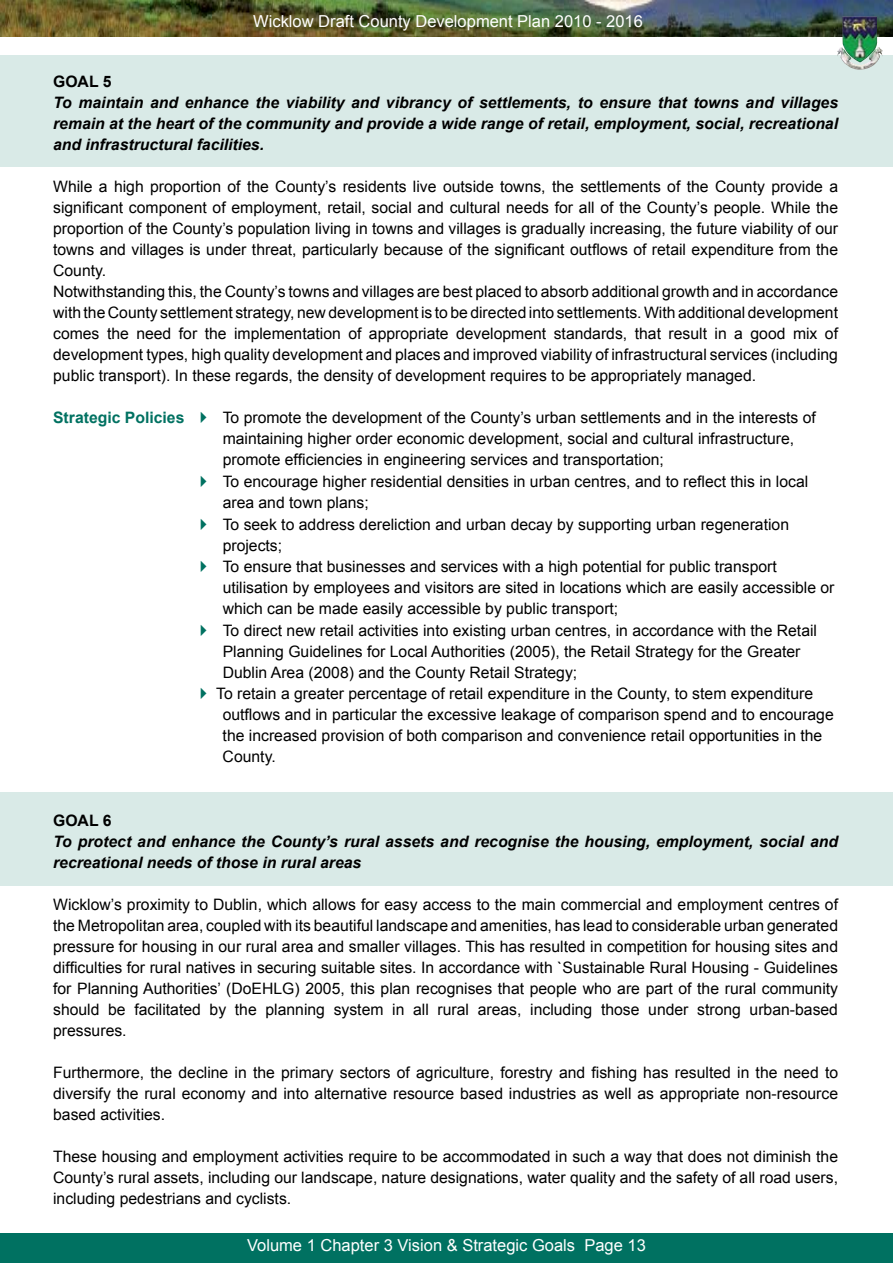
<style>
.page{position:relative;width:893px;height:1263px;background:#fff}
.page>*{position:absolute;margin:0;border:0;box-sizing:border-box;transform-origin:0 0}
.t1{font:16.5px "Arial";color:#fff}
.t2{font:16.5px "Times";color:#fff}
.t3{font:15.75px/21px "Arial";color:#000}
.t4{font:italic 700 15.75px/21px "Arial";color:#000;text-align:justify}
.t5{font:700 15.75px "Arial";color:#000}
.s1{font-weight:700;color:#007161}
.s2{color:#007161}
</style>
<div class="page">
<img style="left:0;top:0;width:893px;height:37px">
<div style="left:0;top:793px;width:893px;height:93px;background:#d9eae7"></div>
<div style="left:0;top:55px;width:893px;height:112px;background:#d9eae7"></div>
<div style="left:0;top:1233px;width:893px;height:30px;background:#007161"></div>
<img style="left:837px;top:16px;width:46px;height:54px">
<p class="t1" style="left:253px;top:12px;width:391px">Wicklow Draft County Development Plan 2010 - 2016</p>
<p class="t5" style="left:53px;top:72px;width:60px">GOAL 5</p>
<p class="t4" style="left:53px;top:92px;width:786px">To maintain and enhance the viability and vibrancy of settlements, to ensure that towns and villages remain at the heart of the community and provide a wide range of retail, employment, social, recreational and infrastructural facilities.</p>
<p class="t3" style="left:53px;top:176px;width:786px">While a high proportion of the County’s residents live outside towns, the settlements of the County provide a significant component of employment, retail, social and cultural needs for all of the County’s people. While the proportion of the County’s population living in towns and villages is gradually increasing, the future viability of our towns and villages is under threat, particularly because of the significant outflows of retail expenditure from the County.<br>Notwithstanding this, the County’s towns and villages are best placed to absorb additional growth and in accordance with the County settlement strategy, new development is to be directed into settlements. With additional development comes the need for the implementation of appropriate development standards, that result in a good mix of development types, high quality development and places and improved viability of infrastructural services (including public transport). In these regards, the density of development requires to be appropriately managed.</p>
<p class="t3" style="left:223px;top:407px;width:595px;text-indent:-170px"><span class="s1">Strategic Policies</span> <span class="s2">✔</span> To promote the development of the County’s urban settlements and in the interests of maintaining higher order economic development, social and cultural infrastructure, promote efficiencies in engineering services and transportation;</p>
<p class="t3" style="left:223px;top:471px;width:587px;text-indent:-29px"><span class="s2">✔</span> To encourage higher residential densities in urban centres, and to reflect this in local area and town plans;</p>
<p class="t3" style="left:223px;top:514px;width:568px;text-indent:-29px"><span class="s2">✔</span> To seek to address dereliction and urban decay by supporting urban regeneration projects;</p>
<p class="t3" style="left:223px;top:556px;width:613px;text-indent:-29px"><span class="s2">✔</span> To ensure that businesses and services with a high potential for public transport utilisation by employees and visitors are sited in locations which are easily accessible or which can be made easily accessible by public transport;</p>
<p class="t3" style="left:223px;top:620px;width:596px;text-indent:-29px"><span class="s2">✔</span> To direct new retail activities into existing urban centres, in accordance with the Retail<br>Planning Guidelines for Local Authorities (2005), the Retail Strategy for the Greater<br>Dublin Area (2008) and the County Retail Strategy;</p>
<p class="t3" style="left:223px;top:683px;width:613px;text-indent:-28px"><span class="s2">✔</span> To retain a greater percentage of retail expenditure in the County, to stem expenditure outflows and in particular the excessive leakage of comparison spend and to encourage the increased provision of both comparison and convenience retail opportunities in the County.</p>
<p class="t5" style="left:53px;top:811px;width:60px">GOAL 6</p>
<p class="t4" style="left:53px;top:830px;width:786px">To protect and enhance the County’s rural assets and recognise the housing, employment, social and recreational needs of those in rural areas</p>
<p class="t3" style="left:53px;top:893px;width:786px;text-align:justify">Wicklow’s proximity to Dublin, which allows for easy access to the main commercial and employment centres of the Metropolitan area, coupled with its beautiful landscape and amenities, has lead to considerable urban generated pressure for housing in our rural area and smaller villages. This has resulted in competition for housing sites and difficulties for rural natives in securing suitable sites. In accordance with `Sustainable Rural Housing - Guidelines for Planning Authorities’ (DoEHLG) 2005, this plan recognises that people who are part of the rural community should be facilitated by the planning system in all rural areas, including those under strong urban-based pressures.</p>
<p class="t3" style="left:53px;top:1061px;width:786px;text-align:justify">Furthermore, the decline in the primary sectors of agriculture, forestry and fishing has resulted in the need to diversify the rural economy and into alternative resource based industries as well as appropriate non-resource based activities.</p>
<p class="t3" style="left:53px;top:1145px;width:786px;text-align:justify">These housing and employment activities require to be accommodated in such a way that does not diminish the County’s rural assets, including our landscape, nature designations, water quality and the safety of all road users, including pedestrians and cyclists.</p>
<p class="t1" style="left:247px;top:1236px;width:400px">Volume 1 Chapter 3 Vision &amp; Strategic Goals Page 13</p>
<p class="t2" style="left:424px;top:1229px;width:46px">Page 1</p>
</div>
